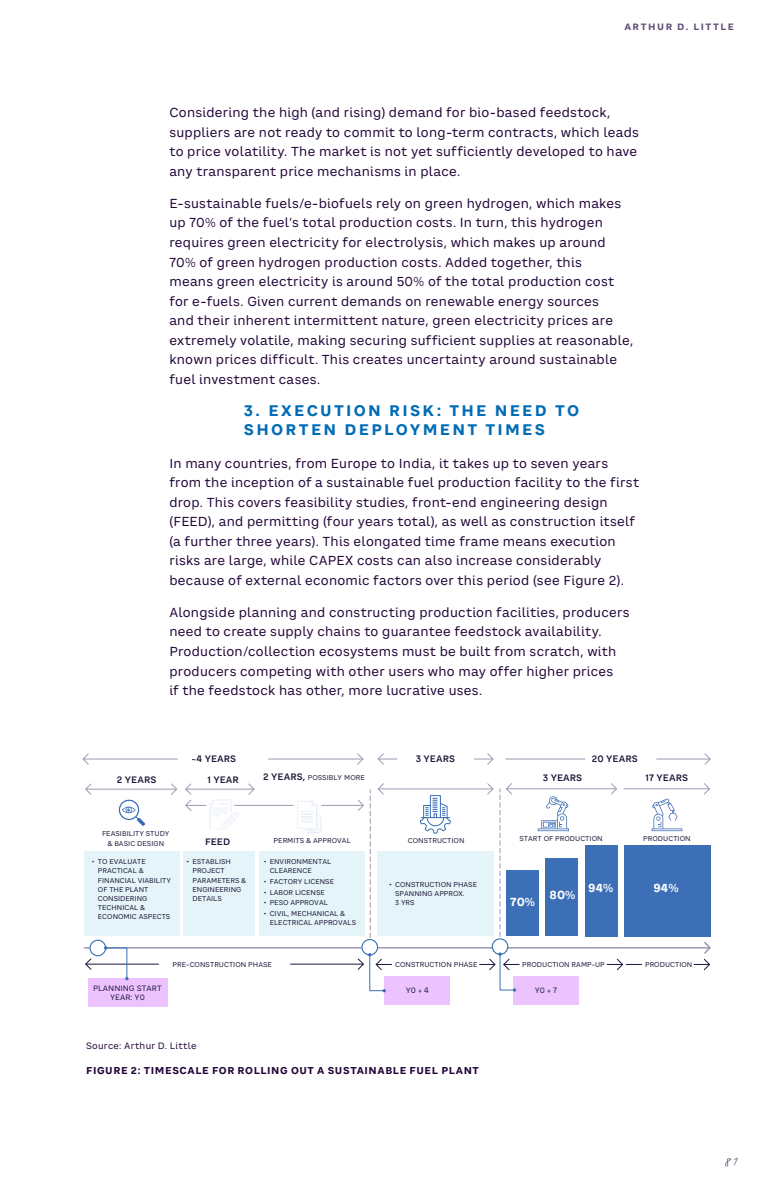
<style>
.page{position:relative;width:757px;height:1187px;background:#fff}
.page>*{position:absolute;margin:0;border:0;box-sizing:border-box;transform-origin:0 0}
.t1{font:700 15px/19.5px "CA Saygon Text";letter-spacing:.15em;color:#006cb6}
.t2{font:13.5px "ADL Notes";color:#220639}
.t3{font:12.75px/19.5px "CA Saygon Text";letter-spacing:.02em;color:#220639}
.t4{font:700 11.4px "CA Saygon Text";letter-spacing:.005em;color:#fff}
.t5{font:700 9.75px "CA Saygon Text";letter-spacing:.06em;color:#220639}
.t6{font:600 9.15px "CA Saygon Text";letter-spacing:.005em;color:#1b1838}
.t7{font:9px "CA Saygon Text";letter-spacing:.035em;color:#220639}
.t8{font:700 9px "CA Saygon Text";letter-spacing:.17em;color:#604f7a}
.t9{font:7.65px/9.1px "CA Saygon Text";letter-spacing:.005em;color:#1b1838;text-align:center}
.t10{font:6.9px/9.1px "CA Saygon Text";color:#1b1838}
.s1{font-weight:600;font-size:9.15px}
</style>
<div class="page">
<div style="left:84px;top:851px;width:96px;height:84px;background:#e5f4f8"></div>
<div style="left:260px;top:851px;width:105px;height:84px;background:#e5f4f8"></div>
<div style="left:183px;top:851px;width:72px;height:84px;background:#e5f4f8"></div>
<div style="left:377px;top:851px;width:116px;height:84px;background:#e5f4f8"></div>
<div style="left:88px;top:978px;width:80px;height:28px;background:#edc3ff"></div>
<div style="left:384px;top:976px;width:66px;height:28px;background:#edc3ff"></div>
<div style="left:513px;top:976px;width:66px;height:28px;background:#edc3ff"></div>
<div style="left:506px;top:869px;width:32px;height:66px;background:#3c6fb6"></div>
<div style="left:545px;top:857px;width:33px;height:78px;background:#3c6fb6"></div>
<div style="left:585px;top:844px;width:32px;height:92px;background:#3c6fb6"></div>
<div style="left:624px;top:844px;width:86px;height:92px;background:#3c6fb6"></div>
<svg style="left:357px;top:799px;width:7px;height:12px"></svg>
<hr style="left:86px;top:788px;width:90px;height:1px;background:#9f99b2">
<svg style="left:170px;top:783px;width:7px;height:12px"></svg>
<svg style="left:85px;top:783px;width:7px;height:12px"></svg>
<hr style="left:186px;top:788px;width:68px;height:1px;background:#9f99b2">
<svg style="left:248px;top:783px;width:7px;height:12px"></svg>
<hr style="left:83px;top:758px;width:94px;height:1px;background:#9f99b2">
<svg style="left:82px;top:753px;width:7px;height:12px"></svg>
<hr style="left:268px;top:758px;width:95px;height:1px;background:#9f99b2">
<svg style="left:357px;top:753px;width:7px;height:12px"></svg>
<svg style="left:377px;top:753px;width:20px;height:12px"></svg>
<svg style="left:474px;top:753px;width:20px;height:12px"></svg>
<hr style="left:657px;top:758px;width:53px;height:1px;background:#9f99b2">
<svg style="left:704px;top:753px;width:7px;height:12px"></svg>
<hr style="left:506px;top:758px;width:79px;height:1px;background:#9f99b2">
<hr style="left:378px;top:788px;width:114px;height:1px;background:#9f99b2">
<svg style="left:487px;top:783px;width:7px;height:12px"></svg>
<svg style="left:377px;top:783px;width:7px;height:12px"></svg>
<hr style="left:506px;top:788px;width:110px;height:1px;background:#9f99b2">
<svg style="left:610px;top:783px;width:7px;height:12px"></svg>
<hr style="left:624px;top:788px;width:85px;height:1px;background:#9f99b2">
<svg style="left:703px;top:783px;width:7px;height:12px"></svg>
<hr style="left:86px;top:963px;width:73px;height:1px;background:#1b1838">
<svg style="left:85px;top:958px;width:7px;height:12px"></svg>
<hr style="left:290px;top:963px;width:73px;height:1px;background:#1b1838">
<svg style="left:607px;top:958px;width:35px;height:12px"></svg>
<hr style="left:84px;top:946px;width:625px;height:2px;background:#9f99b2">
<svg style="left:694px;top:942px;width:17px;height:28px"></svg>
<div style="left:90px;top:940px;width:16px;height:15px;background:#fff;border-radius:50%"></div>
<div style="left:90px;top:939px;width:16px;height:17px;border:1px solid #3c6fb6;border-radius:50%"></div>
<svg style="left:104px;top:946px;width:25px;height:34px"></svg>
<svg style="left:362px;top:939px;width:15px;height:15px"></svg>
<div style="left:361px;top:938px;width:17px;height:17px;border:1px solid #3c6fb6;border-radius:50%"></div>
<svg style="left:357px;top:953px;width:35px;height:39px"></svg>
<div style="left:492px;top:938px;width:16px;height:16px;background:#fff;border-radius:50%"></div>
<div style="left:492px;top:938px;width:16px;height:16px;border:1px solid #3c6fb6;border-radius:50%"></div>
<svg style="left:479px;top:952px;width:40px;height:39px"></svg>
<svg style="left:370px;top:789px;width:1px;height:148px"></svg>
<svg style="left:500px;top:783px;width:13px;height:153px"></svg>
<hr style="left:234px;top:805px;width:59px;height:1px;background:#9f99b2">
<hr style="left:322px;top:805px;width:41px;height:1px;background:#9f99b2">
<div style="left:430px;top:795px;width:11px;height:23px;border:1px solid #3c6fb6"></div>
<svg style="left:420px;top:798px;width:31px;height:36px"></svg>
<svg style="left:538px;top:796px;width:31px;height:35px"></svg>
<svg style="left:652px;top:798px;width:30px;height:33px"></svg>
<svg style="left:185px;top:783px;width:54px;height:47px"></svg>
<svg style="left:297px;top:801px;width:25px;height:32px"></svg>
<svg style="left:118px;top:799px;width:27px;height:28px"></svg>
<p class="t8" style="left:624px;top:20px;width:111px">ARTHUR D. LITTLE</p>
<p class="t3" style="left:169px;top:103px;width:471px">Considering the high (and rising) demand for bio-based feedstock, suppliers are not ready to commit to long-term contracts, which leads to price volatility. The market is not yet sufficiently developed to have any transparent price mechanisms in place.</p>
<p class="t3" style="left:169px;top:194px;width:465px">E-sustainable fuels/e-biofuels rely on green hydrogen, which makes up 70% of the fuel’s total production costs. In turn, this hydrogen requires green electricity for electrolysis, which makes up around 70% of green hydrogen production costs. Added together, this<br>means green electricity is around 50% of the total production cost for e-fuels. Given current demands on renewable energy sources<br>and their inherent intermittent nature, green electricity prices are extremely volatile, making securing sufficient supplies at reasonable, known prices difficult. This creates uncertainty around sustainable fuel investment cases.</p>
<p class="t1" style="left:244px;top:400px;width:337px">3. EXECUTION RISK: THE NEED TO<br>SHORTEN DEPLOYMENT TIMES</p>
<p class="t3" style="left:169px;top:453px;width:471px">In many countries, from Europe to India, it takes up to seven years from the inception of a sustainable fuel production facility to the first drop. This covers feasibility studies, front-end engineering design (FEED), and permitting (four years total), as well as construction itself (a further three years). This elongated time frame means execution risks are large, while CAPEX costs can also increase considerably because of external economic factors over this period (see Figure 2).</p>
<p class="t3" style="left:169px;top:602px;width:462px">Alongside planning and constructing production facilities, producers need to create supply chains to guarantee feedstock availability.<br>Production/collection ecosystems must be built from scratch, with producers competing with other users who may offer higher prices<br>if the feedstock has other, more lucrative uses.</p>
<p class="t6" style="left:117px;top:773px;width:41px">2 YEARS</p>
<p class="t6" style="left:192px;top:752px;width:46px">~4 YEARS</p>
<p class="t6" style="left:207px;top:772px;width:33px">1 YEAR</p>
<p class="t10" style="left:263px;top:772px;width:103px"><span class="s1">2 YEARS,</span> POSSIBLY MORE</p>
<p class="t6" style="left:416px;top:752px;width:41px">3 YEARS</p>
<p class="t6" style="left:592px;top:752px;width:47px">20 YEARS</p>
<p class="t6" style="left:543px;top:770px;width:41px">3 YEARS</p>
<p class="t6" style="left:645px;top:771px;width:44px">17 YEARS</p>
<p class="t10" style="left:102px;top:829px;width:69px;text-align:center">FEASIBILITY STUDY &amp; BASIC DESIGN</p>
<p class="t10" style="left:274px;top:836px;width:79px">PERMITS &amp; APPROVAL</p>
<p class="t10" style="left:408px;top:835px;width:58px">CONSTRUCTION</p>
<p class="t10" style="left:519px;top:834px;width:85px">START OF PRODUCTION</p>
<p class="t10" style="left:643px;top:834px;width:49px">PRODUCTION</p>
<p class="t6" style="left:205px;top:834px;width:27px">FEED</p>
<p class="t10" style="left:98px;top:857px;width:75px;text-indent:-6px">• TO EVALUATE<br>PRACTICAL &amp;<br>FINANCIAL VIABILITY<br>OF THE PLANT<br>CONSIDERING<br>TECHNICAL &amp;<br>ECONOMIC ASPECTS</p>
<p class="t10" style="left:192px;top:857px;width:55px;text-indent:-6px">• ESTABLISH<br>PROJECT<br>PARAMETERS &amp;<br>ENGINEERING<br>DETAILS</p>
<p class="t10" style="left:270px;top:857px;width:63px;text-indent:-6px">• ENVIRONMENTAL<br>CLEARENCE</p>
<p class="t10" style="left:264px;top:876px;width:72px">• FACTORY LICENSE</p>
<p class="t10" style="left:264px;top:887px;width:63px">• LABOR LICENSE</p>
<p class="t10" style="left:264px;top:898px;width:66px">• PESO APPROVAL</p>
<p class="t10" style="left:270px;top:908px;width:88px;text-indent:-6px">• CIVIL, MECHANICAL &amp;<br>ELECTRICAL APPROVALS</p>
<p class="t10" style="left:395px;top:879px;width:83px;text-indent:-6px">• CONSTRUCTION PHASE<br>SPANNING APPROX.<br>3 YRS</p>
<p class="t4" style="left:510px;top:893px;width:26px">70%</p>
<p class="t4" style="left:549px;top:886px;width:27px">80%</p>
<p class="t4" style="left:588px;top:879px;width:27px">94%</p>
<p class="t4" style="left:653px;top:879px;width:27px">94%</p>
<p class="t10" style="left:173px;top:959px;width:101px">PRE-CONSTRUCTION PHASE</p>
<p class="t10" style="left:395px;top:960px;width:84px">CONSTRUCTION PHASE</p>
<p class="t10" style="left:522px;top:959px;width:84px">PRODUCTION RAMP-UP</p>
<p class="t10" style="left:645px;top:960px;width:49px">PRODUCTION</p>
<p class="t9" style="left:93px;top:983px;width:70px">PLANNING START<br>YEAR: Y0</p>
<p class="t9" style="left:406px;top:985px;width:25px">Y0 + 4</p>
<p class="t9" style="left:535px;top:985px;width:24px">Y0 + 7</p>
<p class="t7" style="left:86px;top:1039px;width:112px">Source: Arthur D. Little</p>
<p class="t5" style="left:86px;top:1062px;width:394px">FIGURE 2: TIMESCALE FOR ROLLING OUT A SUSTAINABLE FUEL PLANT</p>
<p class="t2" style="left:725px;top:1152px;width:14px">81</p>
</div>
